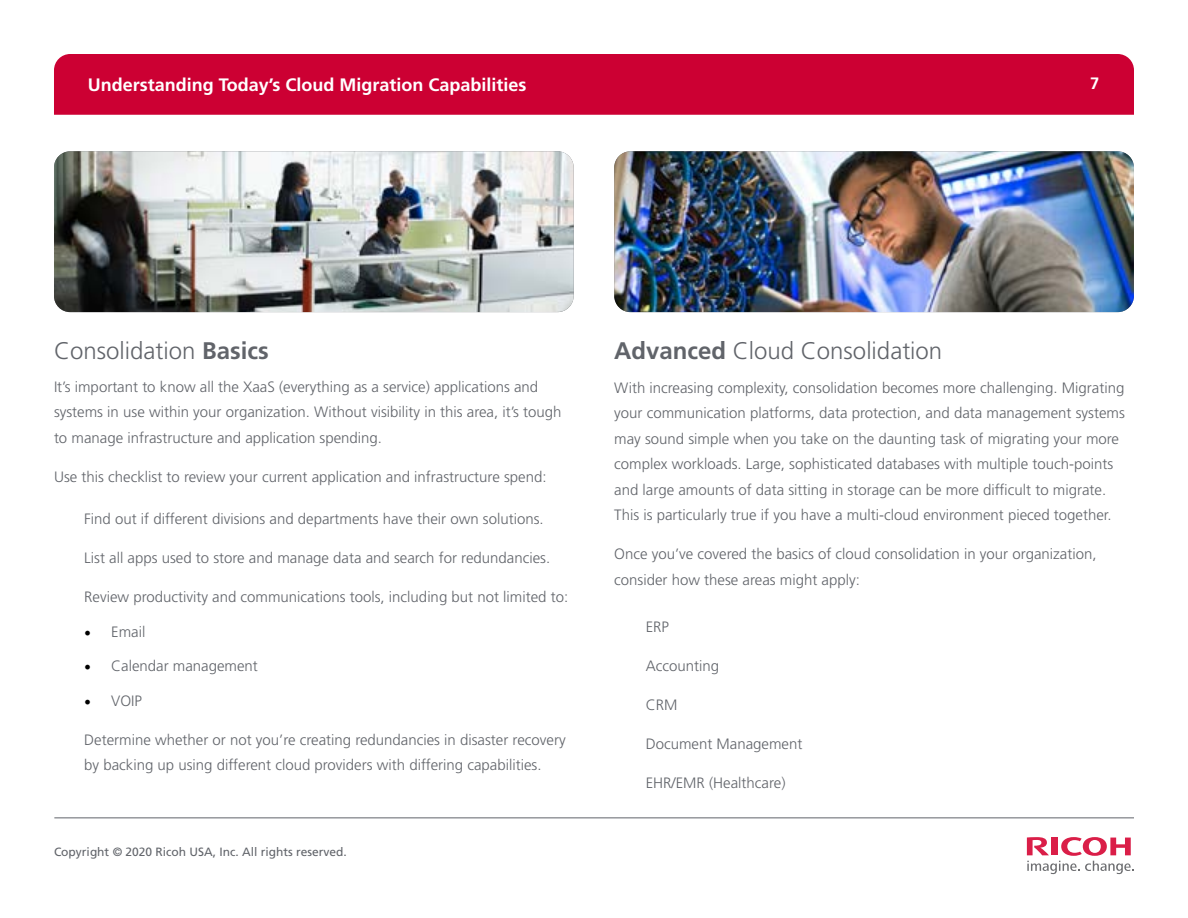
<style>
.page{position:relative;width:1188px;height:918px;background:#fff}
.page>*{position:absolute;margin:0;border:0;box-sizing:border-box;transform-origin:0 0}
.t1{font:300 24px "Frutiger LT Std";color:#61646a}
.t2{font:700 18px "Frutiger LT Std";color:#fff}
.t3{font:700 16.5px "Frutiger LT Std";color:#fff}
.t4{font:300 15px/25.5px "Frutiger LT Std";color:#61646a}
.t5{font:12px "Frutiger LT Std";color:#61646a}
.s1{font-weight:700}
.s2{font-family:"Minion Pro";font-weight:400;font-size:18px;color:#000}
</style>
<div class="page">
<img style="left:54px;top:151px;width:520px;height:161px">
<img style="left:614px;top:151px;width:520px;height:161px">
<svg style="left:1027px;top:837px;width:107px;height:37px"></svg>
<hr style="left:54px;top:818px;width:1080px;height:1px;background:#61646a">
<div style="left:54px;top:54px;width:1080px;height:61px;background:#c03"></div>
<p class="t2" style="left:88px;top:74px;width:440px">Understanding Today’s Cloud Migration Capabilities</p>
<p class="t3" style="left:1090px;top:74px;width:11px">7</p>
<h1 class="t1" style="left:54px;top:337px;width:216px">Consolidation <span class="s1">Basics</span></h1>
<h1 class="t1" style="left:614px;top:337px;width:330px"><span class="s1">Advanced</span> Cloud Consolidation</h1>
<p class="t4" style="left:54px;top:374px;width:509px">It’s important to know all the XaaS (everything as a service) applications and systems in use within your organization. Without visibility in this area, it’s tough to manage infrastructure and application spending.</p>
<p class="t4" style="left:54px;top:464px;width:494px">Use this checklist to review your current application and infrastructure spend:</p>
<p class="t4" style="left:614px;top:375px;width:512px">With increasing complexity, consolidation becomes more challenging. Migrating your communication platforms, data protection, and data management systems may sound simple when you take on the daunting task of migrating your more complex workloads. Large, sophisticated databases with multiple touch-points and large amounts of data sitting in storage can be more difficult to migrate.<br>This is particularly true if you have a multi-cloud environment pieced together.</p>
<p class="t4" style="left:614px;top:541px;width:484px">Once you’ve covered the basics of cloud consolidation in your organization, consider how these areas might apply:</p>
<p class="t4" style="left:84px;top:506px;width:461px">Find out if different divisions and departments have their own solutions.</p>
<p class="t4" style="left:84px;top:545px;width:467px">List all apps used to store and manage data and search for redundancies.</p>
<p class="t4" style="left:84px;top:584px;width:485px">Review productivity and communications tools, including but not limited to:</p>
<p class="t4" style="left:84px;top:619px;width:63px"><span class="s2">•</span> Email</p>
<p class="t4" style="left:84px;top:653px;width:175px"><span class="s2">•</span> Calendar management</p>
<p class="t4" style="left:84px;top:688px;width:59px"><span class="s2">•</span> VOIP</p>
<p class="t4" style="left:84px;top:727px;width:483px">Determine whether or not you’re creating redundancies in disaster recovery by backing up using different cloud providers with differing capabilities.</p>
<p class="t4" style="left:646px;top:614px;width:25px">ERP</p>
<p class="t4" style="left:646px;top:653px;width:75px">Accounting</p>
<p class="t4" style="left:646px;top:692px;width:33px">CRM</p>
<p class="t4" style="left:646px;top:731px;width:158px">Document Management</p>
<p class="t4" style="left:646px;top:770px;width:141px">EHR/EMR (Healthcare)</p>
<p class="t5" style="left:54px;top:845px;width:294px">Copyright © 2020 Ricoh USA, Inc. All rights reserved.</p>
</div>
